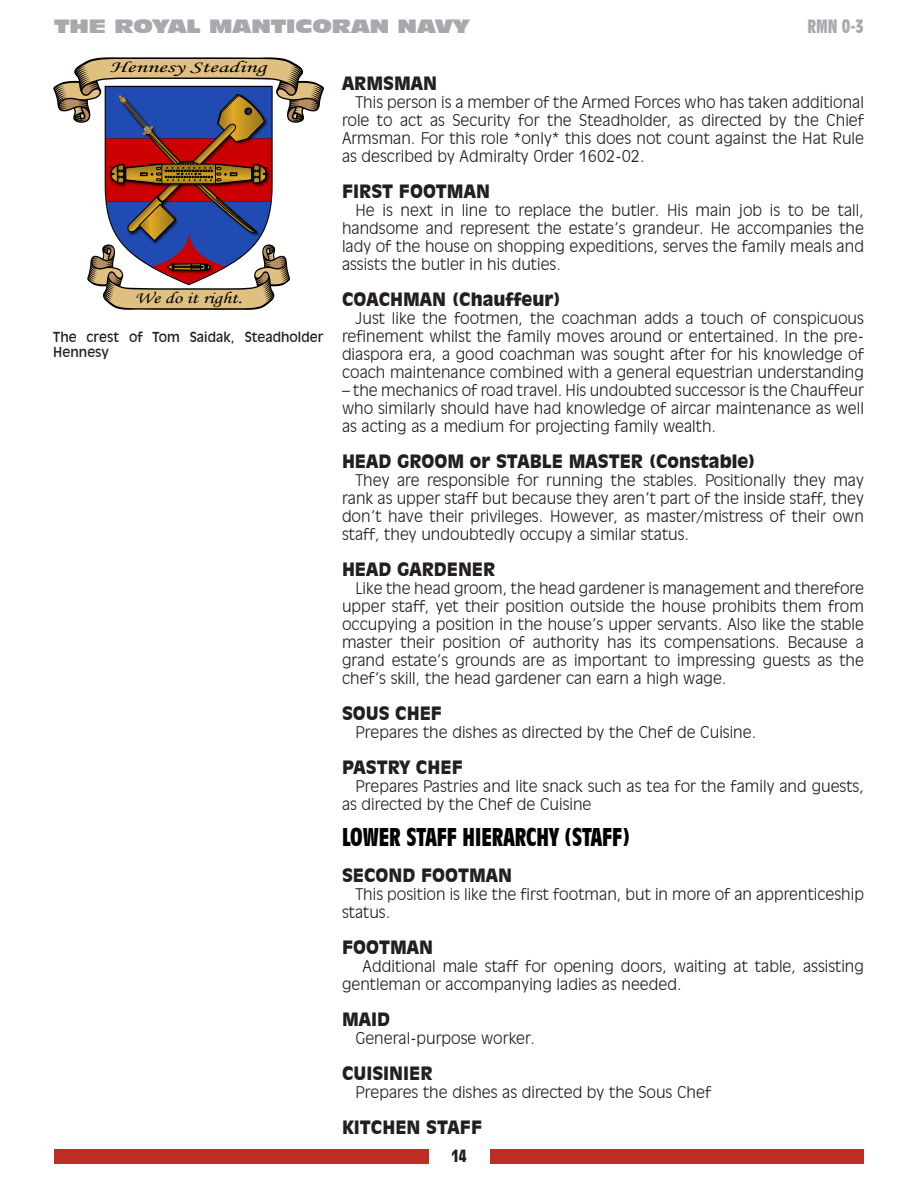
<style>
.page{position:relative;width:918px;height:1188px;background:#fff}
.page>*{position:absolute;margin:0;border:0;box-sizing:border-box;transform-origin:0 0}
.Heading{font:700 condensed 24px "Incised 901 BT";color:#000}
.Subheading{font:900 18px "Incised 901 BT";color:#231f20}
.t1{font:18px "Incised 901 BT Nord";color:#a8a9ad}
.t2{font:700 condensed 18px "Incised 901 BT";color:#a8a9ad}
.t3{font:16.5px "Monotype Corsiva";color:#000;scale:1.51 1}
.t4{font:16.5px "Monotype Corsiva";color:#000;scale:1.25 1}
.t5{font:700 condensed 16.5px "Incised 901 BT";color:#231f20}
.Body_Text{font:300 15.75px/18px "Incised 901 BT";color:#231f20;text-align:justify}
.Body_Text-2{font:13.5px/15.8px "Incised 901 BT";color:#231f20}
</style>
<div class="page">
<div style="left:54px;top:1149px;width:810px;height:15px;background:#be2d25"></div>
<div style="left:429px;top:1139px;width:60px;height:32px;background:#fff"></div>
<svg style="left:53px;top:57px;width:271px;height:253px"></svg>
<p class="t1" style="left:54px;top:15px;width:417px">THE ROYAL MANTICORAN NAVY</p>
<p class="t2" style="left:807px;top:16px;width:58px">RMN 0-3</p>
<p class="t3" style="left:110px;top:57px;width:105px">Hennesy Steading</p>
<p class="t4" style="left:135px;top:288px;width:88px">We do it right.</p>
<p class="Body_Text-2" style="left:53px;top:329px;width:271px">The crest of Tom Saidak, Steadholder<br>Hennesy</p>
<p class="Subheading" style="left:342px;top:72px;width:97px">ARMSMAN</p>
<p class="Body_Text" style="left:342px;top:93px;width:524px;text-indent:13px">This person is a member of the Armed Forces who has taken additional role to act as Security for the Steadholder, as directed by the Chief Armsman. For this role *only* this does not count against the Hat Rule as described by Admiralty Order 1602-02.</p>
<p class="Subheading" style="left:342px;top:180px;width:150px">FIRST FOOTMAN</p>
<p class="Body_Text" style="left:342px;top:201px;width:524px;text-indent:13px">He is next in line to replace the butler. His main job is to be tall, handsome and represent the estate’s grandeur. He accompanies the lady of the house on shopping expeditions, serves the family meals and assists the butler in his duties.</p>
<p class="Subheading" style="left:342px;top:288px;width:220px">COACHMAN (Chauffeur)</p>
<p class="Body_Text" style="left:342px;top:309px;width:524px;text-indent:13px">Just like the footmen, the coachman adds a touch of conspicuous refinement whilst the family moves around or entertained. In the pre&shy;diaspora era, a good coachman was sought after for his knowledge of coach maintenance combined with a general equestrian understanding</p>
<p class="Body_Text" style="left:342px;top:381px;width:524px">– the mechanics of road travel. His undoubted successor is the Chauffeur who similarly should have had knowledge of aircar maintenance as well as acting as a medium for projecting family wealth.</p>
<p class="Subheading" style="left:342px;top:450px;width:415px">HEAD GROOM or STABLE MASTER (Constable)</p>
<p class="Body_Text" style="left:342px;top:471px;width:524px;text-indent:13px">They are responsible for running the stables. Positionally they may rank as upper staff but because they aren’t part of the inside staff, they don’t have their privileges. However, as master/mistress of their own staff, they undoubtedly occupy a similar status.</p>
<p class="Subheading" style="left:342px;top:558px;width:155px">HEAD GARDENER</p>
<p class="Body_Text" style="left:342px;top:579px;width:524px;text-indent:13px">Like the head groom, the head gardener is management and therefore upper staff, yet their position outside the house prohibits them from occupying a position in the house’s upper servants. Also like the stable master their position of authority has its compensations. Because a grand estate’s grounds are as important to impressing guests as the chef’s skill, the head gardener can earn a high wage.</p>
<p class="Subheading" style="left:342px;top:702px;width:102px">SOUS CHEF</p>
<p class="Body_Text" style="left:356px;top:723px;width:402px">Prepares the dishes as directed by the Chef de Cuisine.</p>
<p class="Subheading" style="left:342px;top:756px;width:122px">PASTRY CHEF</p>
<p class="Body_Text" style="left:342px;top:777px;width:524px;text-indent:13px">Prepares Pastries and lite snack such as tea for the family and guests, as directed by the Chef de Cuisine</p>
<p class="Heading" style="left:342px;top:823px;width:289px">LOWER STAFF HIERARCHY (STAFF)</p>
<p class="Subheading" style="left:342px;top:864px;width:172px">SECOND FOOTMAN</p>
<p class="Body_Text" style="left:342px;top:885px;width:524px;text-indent:13px">This position is like the first footman, but in more of an apprenticeship status.</p>
<p class="Subheading" style="left:342px;top:936px;width:93px">FOOTMAN</p>
<p class="Body_Text" style="left:342px;top:957px;width:524px;text-indent:20px">Additional male staff for opening doors, waiting at table, assisting gentleman or accompanying ladies as needed.</p>
<p class="Subheading" style="left:342px;top:1008px;width:50px">MAID</p>
<p class="Body_Text" style="left:356px;top:1029px;width:181px">General-purpose worker.</p>
<p class="Subheading" style="left:342px;top:1062px;width:92px">CUISINIER</p>
<p class="Body_Text" style="left:356px;top:1083px;width:357px">Prepares the dishes as directed by the Sous Chef</p>
<p class="Subheading" style="left:342px;top:1116px;width:142px">KITCHEN STAFF</p>
<p class="t5" style="left:451px;top:1146px;width:17px">14</p>
</div>
